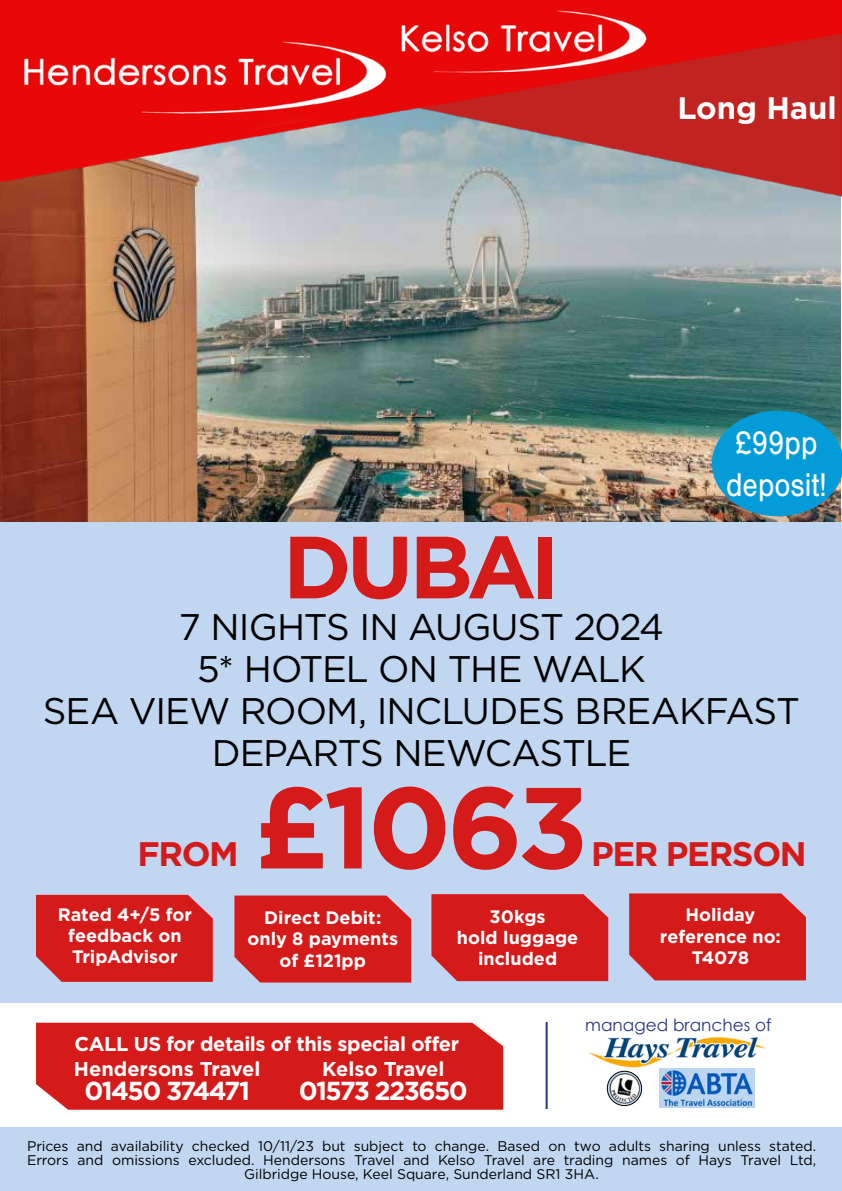
<style>
.page{position:relative;width:842px;height:1191px;background:#fff}
.page>*{position:absolute;margin:0;border:0;box-sizing:border-box;transform-origin:0 0}
.t1{font:700 115px "Gotham";color:#d51a1a}
.t2{font:700 88px "Gotham";letter-spacing:-.06em;color:#d51a1a}
.t3{font:37px/42px "Gotham HTF";letter-spacing:-.03em;color:#000;text-align:center}
.t4{font:700 34px "Gotham";letter-spacing:-.04em;color:#d51a1a}
.t5{font:34px/42px "Nimbus San";color:#fff;scale:.86 1}
.t6{font:700 31px "Gotham";color:#fff}
.t7{font:700 26px "Gotham";letter-spacing:-.06em;color:#fff}
.t8{font:700 20px/25.8px "Gotham";letter-spacing:-.02em;color:#fff}
.t9{font:700 18px/21.2px "Gotham";color:#fff;text-align:center}
.t10{font:16.9px "Century Gothic";color:#283583}
.t11{font:14px/14px "Gotham HTF";letter-spacing:-.005em;color:#000;text-align:center}
</style>
<div class="page">
<div style="left:0;top:1127px;width:842px;height:64px;background:#c1d6f0"></div>
<hr style="left:546px;top:1022px;width:2px;height:87px;background:#283583">
<img style="left:659px;top:1068px;width:96px;height:39px">
<img style="left:607px;top:1071px;width:35px;height:33px">
<div style="left:607px;top:1071px;width:35px;height:34px;border:1px solid #000;border-radius:50%"></div>
<div style="left:0;top:508px;width:842px;height:494px;background:#c1d6f0"></div>
<img style="left:589px;top:1036px;width:178px;height:31px">
<div style="left:36px;top:1022px;width:467px;height:87px;background:#d51a1a"></div>
<div style="left:36px;top:895px;width:177px;height:86px;background:#d51a1a"></div>
<div style="left:234px;top:895px;width:177px;height:87px;background:#d51a1a"></div>
<div style="left:431px;top:894px;width:177px;height:87px;background:#d51a1a"></div>
<div style="left:629px;top:893px;width:177px;height:87px;background:#d51a1a"></div>
<img style="left:1px;top:276px;width:840px;height:245px">
<svg style="left:712px;top:411px;width:130px;height:105px;background:#1693c1"></svg>
<img style="left:0;top:0;width:842px;height:276px">
<h3 class="t6" style="left:677px;top:90px;width:161px">Long Haul</h3>
<h3 class="t6" style="left:655px;top:91px;width:177px">Winter Sun</h3>
<h3 class="t5" style="left:726px;top:422px;width:119px">£99pp deposit!</h3>
<h2 class="t2" style="left:283px;top:516px;width:279px">DUBAI</h2>
<h3 class="t3" style="left:43px;top:605px;width:759px">7 NIGHTS IN AUGUST 2024<br>5* HOTEL ON THE WALK<br>SEA VIEW ROOM, INCLUDES BREAKFAST<br>DEPARTS NEWCASTLE</h3>
<h1 class="t1" style="left:254px;top:761px;width:336px">£1063</h1>
<p class="t9" style="left:58px;top:903px;width:136px">Rated 4+/5 for feedback on<br>TripAdvisor</p>
<p class="t9" style="left:247px;top:906px;width:152px">Direct Debit: only 8 payments of £121pp</p>
<p class="t9" style="left:457px;top:905px;width:123px">30kgs<br>hold luggage included</p>
<p class="t9" style="left:660px;top:904px;width:122px">Holiday reference no:<br>T4078</p>
<h3 class="t4" style="left:137px;top:834px;width:103px">FROM</h3>
<h3 class="t4" style="left:591px;top:834px;width:217px">PER PERSON</h3>
<h3 class="t8" style="left:74px;top:1030px;width:387px">CALL US for details of this special offer<br>Hendersons Travel</h3>
<h3 class="t7" style="left:84px;top:1076px;width:167px">01450 374471</h3>
<h3 class="t8" style="left:322px;top:1055px;width:124px">Kelso Travel</h3>
<h3 class="t7" style="left:299px;top:1076px;width:170px">01573 223650</h3>
<p class="t10" style="left:585px;top:1013px;width:188px">managed branches of</p>
<p class="t11" style="left:27px;top:1138px;width:790px">Prices and availability checked 10/11/23 but subject to change. Based on two adults sharing unless stated.<br>Errors and omissions excluded. Hendersons Travel and Kelso Travel are trading names of Hays Travel Ltd,<br>Gilbridge House, Keel Square, Sunderland SR1 3HA.</p>
</div>
